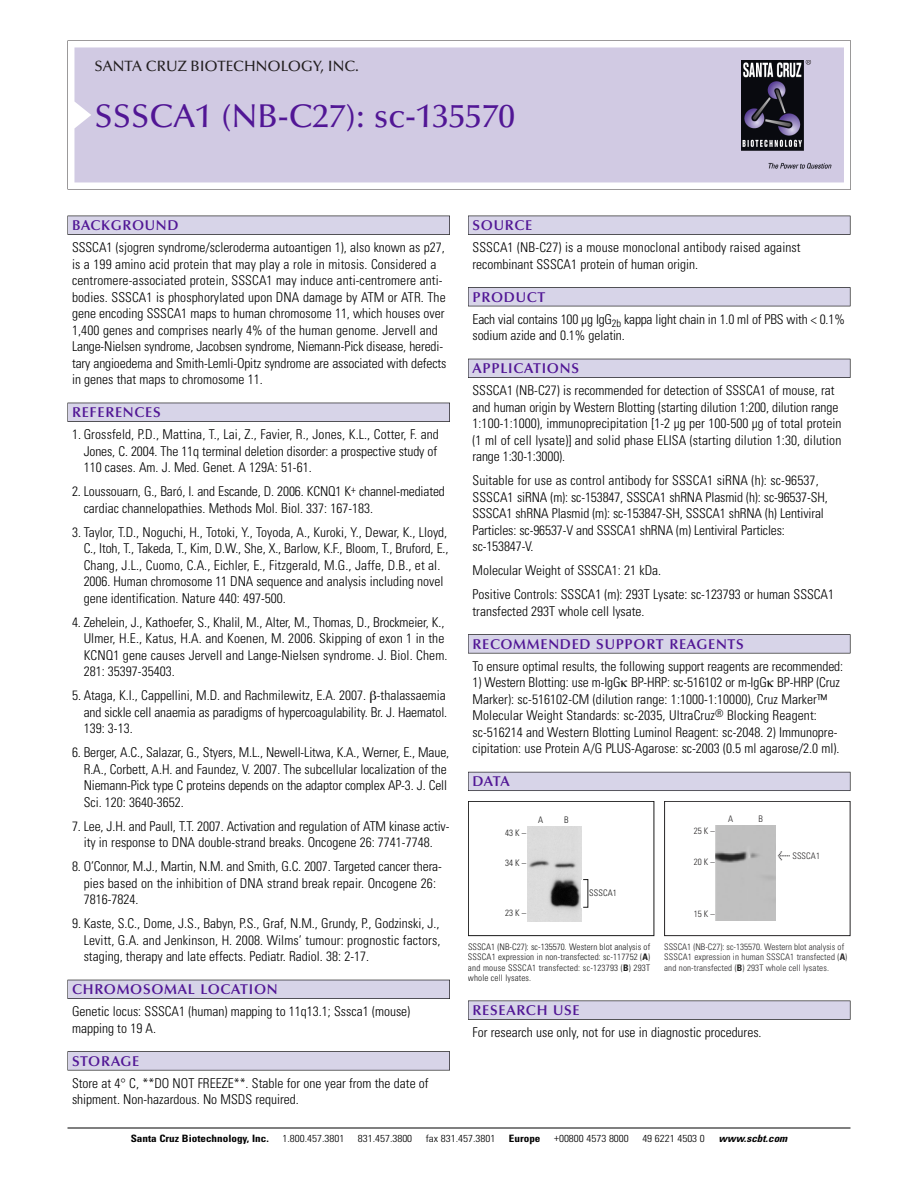
<style>
.page{position:relative;width:918px;height:1188px;background:#fff}
.page>*{position:absolute;margin:0;border:0;box-sizing:border-box;transform-origin:0 0}
.t1{font:500 33px "Optima";color:#511695}
.t2{font:500 15px "Optima";color:#231f20}
.t3{font:600 14.25px "Optima";letter-spacing:.05em;color:#511695}
.t4{font:300 condensed 13.5px/16.5px "Univers";color:#000}
.t5{font:300 condensed 10.2px "Univers";color:#000;scale:1.1 1}
.t6{font:700 condensed 10.2px "Univers";color:#000;scale:1.1 1}
.t7{font:italic 700 condensed 10.2px "Univers";color:#000;scale:1.1 1}
.t8{font:300 condensed 9px/10.5px "Univers";letter-spacing:.025em;color:#191919;text-align:justify}
.t9{font:300 condensed 9px/10.5px "Univers";letter-spacing:.015em;color:#272526}
.s1{font-family:"Meta Plus";font-weight:400;font-stretch:normal;font-size:10.5px}
.s2{font-weight:700}
</style>
<div class="page">
<svg style="left:68px;top:40px;width:783px;height:149px"></svg>
<div style="left:74px;top:47px;width:770px;height:135px;background:#d1cae3"></div>
<img style="left:741px;top:60px;width:90px;height:108px">
<div style="left:68px;top:216px;width:382px;height:19px;background:#535256"></div>
<div style="left:68px;top:216px;width:381px;height:18px;background:#d7d4e8"></div>
<div style="left:68px;top:403px;width:382px;height:19px;background:#525156"></div>
<div style="left:68px;top:403px;width:381px;height:18px;background:#d7d4e8"></div>
<div style="left:68px;top:980px;width:382px;height:19px;background:#515057"></div>
<div style="left:68px;top:980px;width:381px;height:18px;background:#d7d4e8"></div>
<div style="left:68px;top:1051px;width:382px;height:19px;background:#575659"></div>
<div style="left:68px;top:1052px;width:381px;height:18px;background:#d7d4e8"></div>
<div style="left:468px;top:216px;width:382px;height:19px;background:#535256"></div>
<div style="left:468px;top:216px;width:382px;height:18px;background:#d7d4e8"></div>
<div style="left:468px;top:287px;width:382px;height:19px;background:#515155"></div>
<div style="left:468px;top:288px;width:382px;height:18px;background:#d7d4e8"></div>
<div style="left:468px;top:359px;width:382px;height:19px;background:#515057"></div>
<div style="left:468px;top:359px;width:382px;height:18px;background:#d7d4e8"></div>
<div style="left:468px;top:634px;width:382px;height:19px;background:#575659"></div>
<div style="left:468px;top:635px;width:382px;height:18px;background:#d7d4e8"></div>
<div style="left:468px;top:772px;width:382px;height:19px;background:#595860"></div>
<div style="left:468px;top:772px;width:382px;height:18px;background:#d7d4e8"></div>
<div style="left:468px;top:1001px;width:382px;height:19px;background:#545457"></div>
<div style="left:468px;top:1001px;width:382px;height:18px;background:#d7d4e8"></div>
<hr style="left:68px;top:1128px;width:782px;height:1px;background:#000">
<div style="left:468px;top:801px;width:186px;height:135px;border:1px solid #191919"></div>
<img style="left:527px;top:826px;width:55px;height:96px">
<div style="left:664px;top:801px;width:186px;height:135px;border:1px solid #272526"></div>
<div style="left:716px;top:826px;width:60px;height:95px;background:#c0c0c0"></div>
<p class="t2" style="left:94px;top:60px;width:266px">SANTA CRUZ BIOTECHNOLOGY, INC.</p>
<p class="t1" style="left:94px;top:102px;width:422px">SSSCA1 (NB-C27): sc-135570</p>
<p class="t3" style="left:72px;top:219px;width:108px">BACKGROUND</p>
<p class="t4" style="left:72px;top:240px;width:376px">SSSCA1 (sjogren syndrome/scleroderma autoantigen 1), also known as p27, is a 199 amino acid protein that may play a role in mitosis. Considered a centromere-associated protein, SSSCA1 may induce anti-centromere anti&shy;bodies. SSSCA1 is phosphorylated upon DNA damage by ATM or ATR. The gene encoding SSSCA1 maps to human chromosome 11, which houses over 1,400 genes and comprises nearly 4% of the human genome. Jervell and Lange-Nielsen syndrome, Jacobsen syndrome, Niemann-Pick disease, heredi&shy;tary angioedema and Smith-Lemli-Opitz syndrome are associated with defects in genes that maps to chromosome 11.</p>
<p class="t3" style="left:72px;top:406px;width:90px">REFERENCES</p>
<p class="t4" style="left:84px;top:427px;width:357px;text-indent:-12px">1. Grossfeld, P.D., Mattina, T., Lai, Z., Favier, R., Jones, K.L., Cotter, F. and<br>Jones, C. 2004. The 11q terminal deletion disorder: a prospective study of<br>110 cases. Am. J. Med. Genet. A 129A: 51-61.</p>
<p class="t4" style="left:84px;top:484px;width:363px;text-indent:-12px">2. Loussouarn, G., Baró, I. and Escande, D. 2006. KCNQ1 K<sup>+</sup> channel-mediated cardiac channelopathies. Methods Mol. Biol. 337: 167-183.</p>
<p class="t4" style="left:84px;top:525px;width:366px;text-indent:-12px">3. Taylor, T.D., Noguchi, H., Totoki, Y., Toyoda, A., Kuroki, Y., Dewar, K., Lloyd, C., Itoh, T., Takeda, T., Kim, D.W., She, X., Barlow, K.F., Bloom, T., Bruford, E., Chang, J.L., Cuomo, C.A., Eichler, E., Fitzgerald, M.G., Jaffe, D.B., et al.<br>2006. Human chromosome 11 DNA sequence and analysis including novel gene identification. Nature 440: 497-500.</p>
<p class="t4" style="left:84px;top:615px;width:365px;text-indent:-12px">4. Zehelein, J., Kathoefer, S., Khalil, M., Alter, M., Thomas, D., Brockmeier, K., Ulmer, H.E., Katus, H.A. and Koenen, M. 2006. Skipping of exon 1 in the KCNQ1 gene causes Jervell and Lange-Nielsen syndrome. J. Biol. Chem.<br>281: 35397-35403.</p>
<p class="t4" style="left:84px;top:688px;width:365px;text-align:justify;text-indent:-12px">5. Ataga, K.I., Cappellini, M.D. and Rachmilewitz, E.A. 2007. -thalassaemia and sickle cell anaemia as paradigms of hypercoagulability. Br. J. Haematol.<br>139: 3-13.</p>
<p class="t4" style="left:84px;top:745px;width:367px;text-indent:-12px">6. Berger, A.C., Salazar, G., Styers, M.L., Newell-Litwa, K.A., Werner, E., Maue, R.A., Corbett, A.H. and Faundez, V. 2007. The subcellular localization of the Niemann-Pick type C proteins depends on the adaptor complex AP-3. J. Cell Sci. 120: 3640-3652.</p>
<p class="t4" style="left:72px;top:819px;width:379px;text-align:center">7. Lee, J.H. and Paull, T.T. 2007. Activation and regulation of ATM kinase activ&shy;ity in response to DNA double-strand breaks. Oncogene 26: 7741-7748.</p>
<p class="t4" style="left:84px;top:859px;width:360px;text-indent:-12px">8. O’Connor, M.J., Martin, N.M. and Smith, G.C. 2007. Targeted cancer thera&shy;pies based on the inhibition of DNA strand break repair. Oncogene 26:<br>7816-7824.</p>
<p class="t4" style="left:84px;top:916px;width:358px;text-align:justify;text-indent:-12px">9. Kaste, S.C., Dome, J.S., Babyn, P.S., Graf, N.M., Grundy, P., Godzinski, J., Levitt, G.A. and Jenkinson, H. 2008. Wilms’ tumour: prognostic factors, staging, therapy and late effects. Pediatr. Radiol. 38: 2-17.</p>
<p class="t3" style="left:72px;top:983px;width:207px">CHROMOSOMAL LOCATION</p>
<p class="t4" style="left:72px;top:1005px;width:340px">Genetic locus: SSSCA1 (human) mapping to 11q13.1; Sssca1 (mouse) mapping to 19 A.</p>
<p class="t3" style="left:72px;top:1055px;width:69px">STORAGE</p>
<p class="t4" style="left:72px;top:1076px;width:358px">Store at 4° C, **DO NOT FREEZE**. Stable for one year from the date of shipment. Non-hazardous. No MSDS required.</p>
<p class="t3" style="left:473px;top:219px;width:61px">SOURCE</p>
<p class="t4" style="left:473px;top:240px;width:330px">SSSCA1 (NB-C27) is a mouse monoclonal antibody raised against recombinant SSSCA1 protein of human origin.</p>
<p class="t3" style="left:473px;top:291px;width:74px">PRODUCT</p>
<p class="t4" style="left:473px;top:312px;width:374px">Each vial contains 100 µg IgG<sub>2b</sub> kappa light chain in 1.0 ml of PBS with &lt; 0.1% sodium azide and 0.1% gelatin.</p>
<p class="t3" style="left:473px;top:362px;width:108px">APPLICATIONS</p>
<p class="t4" style="left:473px;top:384px;width:371px">SSSCA1 (NB-C27) is recommended for detection of SSSCA1 of mouse, rat and human origin by Western Blotting (starting dilution 1:200, dilution range 1:100-1:1000), immunoprecipitation [1-2 µg per 100-500 µg of total protein (1 ml of cell lysate)] and solid phase ELISA (starting dilution 1:30, dilution range 1:30-1:3000).</p>
<p class="t4" style="left:473px;top:474px;width:357px">Suitable for use as control antibody for SSSCA1 siRNA (h): sc-96537, SSSCA1 siRNA (m): sc-153847, SSSCA1 shRNA Plasmid (h): sc-96537-SH, SSSCA1 shRNA Plasmid (m): sc-153847-SH, SSSCA1 shRNA (h) Lentiviral Particles: sc-96537-V and SSSCA1 shRNA (m) Lentiviral Particles: sc-153847-V.</p>
<p class="t4" style="left:473px;top:564px;width:190px">Molecular Weight of SSSCA1: 21 kDa.</p>
<p class="t4" style="left:473px;top:588px;width:363px">Positive Controls: SSSCA1 (m): 293T Lysate: sc-123793 or human SSSCA1 transfected 293T whole cell lysate.</p>
<p class="t3" style="left:473px;top:638px;width:273px">RECOMMENDED SUPPORT REAGENTS</p>
<p class="t4" style="left:473px;top:659px;width:372px">To ensure optimal results, the following support reagents are recommended:</p>
<p class="t4" style="left:473px;top:676px;width:369px">1) Western Blotting: use m-IgG BP-HRP: sc-516102 or m-IgG BP-HRP (Cruz Marker): sc-516102-CM (dilution range: 1:1000-1:10000), Cruz Marker™ Molecular Weight Standards: sc-2035, UltraCruz<sup>®</sup> Blocking Reagent: sc-516214 and Western Blotting Luminol Reagent: sc-2048. 2) Immunopre&shy;cipitation: use Protein A/G PLUS-Agarose: sc-2003 (0.5 ml agarose/2.0 ml).</p>
<p class="t3" style="left:473px;top:775px;width:39px">DATA</p>
<p class="t8" style="left:538px;top:816px;width:7px">A</p>
<p class="t8" style="left:564px;top:816px;width:6px">B</p>
<p class="t9" style="left:728px;top:815px;width:7px">A</p>
<p class="t9" style="left:759px;top:815px;width:6px">B</p>
<p class="t8" style="left:505px;top:829px;width:22px">43K–</p>
<p class="t8" style="left:505px;top:859px;width:22px">34K–</p>
<p class="t9" style="left:694px;top:826px;width:22px">25 K –</p>
<p class="t9" style="left:694px;top:858px;width:22px">20 K –</p>
<p class="t9" style="left:778px;top:851px;width:44px"><span class="s1">&lt;</span> SSSCA1</p>
<p class="t8" style="left:589px;top:888px;width:29px">SSSCA1</p>
<p class="t8" style="left:505px;top:908px;width:22px">23K–</p>
<p class="t9" style="left:694px;top:909px;width:22px">15 K –</p>
<p class="t8" style="left:468px;top:942px;width:184px">SSSCA1 (NB-C27): sc-135570. Western blot analysis of SSSCA1 expression in non-transfected: sc-117752 (<span class="s2">A</span>) and mouse SSSCA1 transfected: sc-123793 (<span class="s2">B</span>) 293T whole cell lysates.</p>
<p class="t9" style="left:664px;top:942px;width:185px">SSSCA1 (NB-C27): sc-135570. Western blot analysis of<br>SSSCA1 expression in human SSSCA1 transfected (<span class="s2">A</span>) and non-transfected (<span class="s2">B</span>) 293T whole cell lysates.</p>
<p class="t3" style="left:473px;top:1004px;width:109px">RESEARCH USE</p>
<p class="t4" style="left:473px;top:1025px;width:291px">For research use only, not for use in diagnostic procedures.</p>
<p class="t6" style="left:131px;top:1135px;width:127px">Santa Cruz Biotechnology, Inc.</p>
<p class="t5" style="left:282px;top:1135px;width:58px">1.800.457.3801</p>
<p class="t5" style="left:358px;top:1135px;width:51px">831.457.3800</p>
<p class="t5" style="left:426px;top:1135px;width:65px">fax 831.457.3801</p>
<p class="t6" style="left:509px;top:1135px;width:30px">Europe</p>
<p class="t5" style="left:554px;top:1135px;width:69px">+00800 4573 8000</p>
<p class="t5" style="left:642px;top:1135px;width:58px">49 6221 4503 0</p>
<p class="t7" style="left:719px;top:1135px;width:66px">www.scbt.com</p>
</div>
